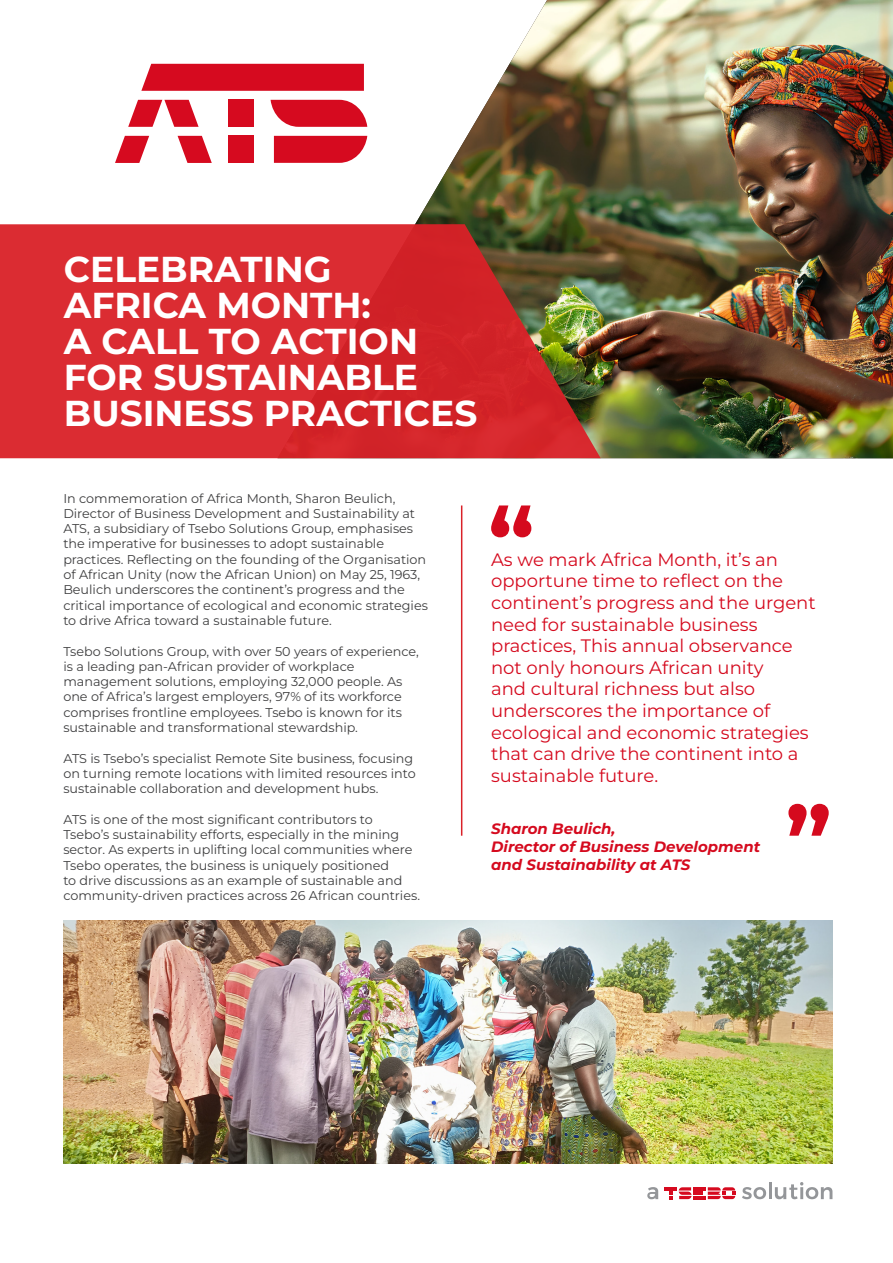
<style>
.page{position:relative;width:893px;height:1263px;background:#fff}
.page>*{position:absolute;margin:0;border:0;box-sizing:border-box;transform-origin:0 0}
.t1{font:700 36px/36px "Montserrat";color:#fff}
.t2{font:18px/21.6px "Montserrat";color:#d50a1e}
.t3{font:italic 700 15px "Montserrat";color:#d50a1e}
.t4{font:12.75px/15.3px "Montserrat";color:#3e3e3f}
</style>
<div class="page">
<img style="left:277px;top:0;width:616px;height:458px">
<svg style="left:0;top:224px;width:601px;height:234px;fill:#db2c32"></svg>
<img style="left:63px;top:920px;width:769px;height:243px">
<div style="left:229px;top:136px;width:25px;height:27px;background:#d60a1f"></div>
<div style="left:229px;top:100px;width:25px;height:27px;background:#d60a1f"></div>
<svg style="left:178px;top:136px;width:34px;height:27px"></svg>
<svg style="left:115px;top:136px;width:34px;height:27px"></svg>
<svg style="left:128px;top:100px;width:71px;height:27px"></svg>
<svg style="left:274px;top:136px;width:93px;height:27px"></svg>
<svg style="left:271px;top:100px;width:96px;height:27px"></svg>
<div style="left:141px;top:64px;width:223px;height:27px;background:#d60a1f"></div>
<svg style="left:491px;top:505px;width:40px;height:32px"></svg>
<svg style="left:788px;top:804px;width:41px;height:32px"></svg>
<hr style="left:461px;top:505px;width:1px;height:331px;background:#da2128">
<svg style="left:647px;top:1187px;width:11px;height:12px"></svg>
<svg style="left:742px;top:1187px;width:24px;height:12px"></svg>
<hr style="left:769px;top:1182px;width:3px;height:17px;background:#949699">
<svg style="left:775px;top:1182px;width:57px;height:17px"></svg>
<svg style="left:664px;top:1187px;width:71px;height:12px"></svg>
<p class="t1" style="left:64px;top:250px;width:269px">CELEBRATING</p>
<p class="t1" style="left:64px;top:286px;width:309px">AFRICA MONTH:</p>
<p class="t1" style="left:64px;top:322px;width:415px">A CALL TO ACTION<br>FOR SUSTAINABLE<br>BUSINESS PRACTICES</p>
<p class="t4" style="left:63px;top:490px;width:366px">In commemoration of Africa Month, Sharon Beulich, Director of Business Development and Sustainability at ATS, a subsidiary of Tsebo Solutions Group, emphasises the imperative for businesses to adopt sustainable practices. Reflecting on the founding of the Organisation of African Unity (now the African Union) on May 25, 1963, Beulich underscores the continent’s progress and the critical importance of ecological and economic strategies to drive Africa toward a sustainable future.</p>
<p class="t4" style="left:63px;top:643px;width:357px">Tsebo Solutions Group, with over 50 years of experience, is a leading pan-African provider of workplace management solutions, employing 32,000 people. As one of Africa’s largest employers, 97% of its workforce comprises frontline employees. Tsebo is known for its sustainable and transformational stewardship.</p>
<p class="t4" style="left:63px;top:750px;width:354px">ATS is Tsebo’s specialist Remote Site business, focusing on turning remote locations with limited resources into sustainable collaboration and development hubs.</p>
<p class="t4" style="left:63px;top:811px;width:358px">ATS is one of the most significant contributors to Tsebo’s sustainability efforts, especially in the mining sector. As experts in uplifting local communities where Tsebo operates, the business is uniquely positioned<br>to drive discussions as an example of sustainable and community-driven practices across 26 African countries.</p>
<p class="t2" style="left:491px;top:548px;width:326px">As we mark Africa Month, it’s an opportune time to reflect on the continent’s progress and the urgent need for sustainable business practices, This annual observance not only honours African unity<br>and cultural richness but also underscores the importance of ecological and economic strategies that can drive the continent into a sustainable future.</p>
<p class="t3" style="left:491px;top:818px;width:126px">Sharon Beulich,</p>
<p class="t3" style="left:491px;top:836px;width:271px">Director of Business Development</p>
<p class="t3" style="left:491px;top:854px;width:201px">and Sustainability at ATS</p>
</div>
